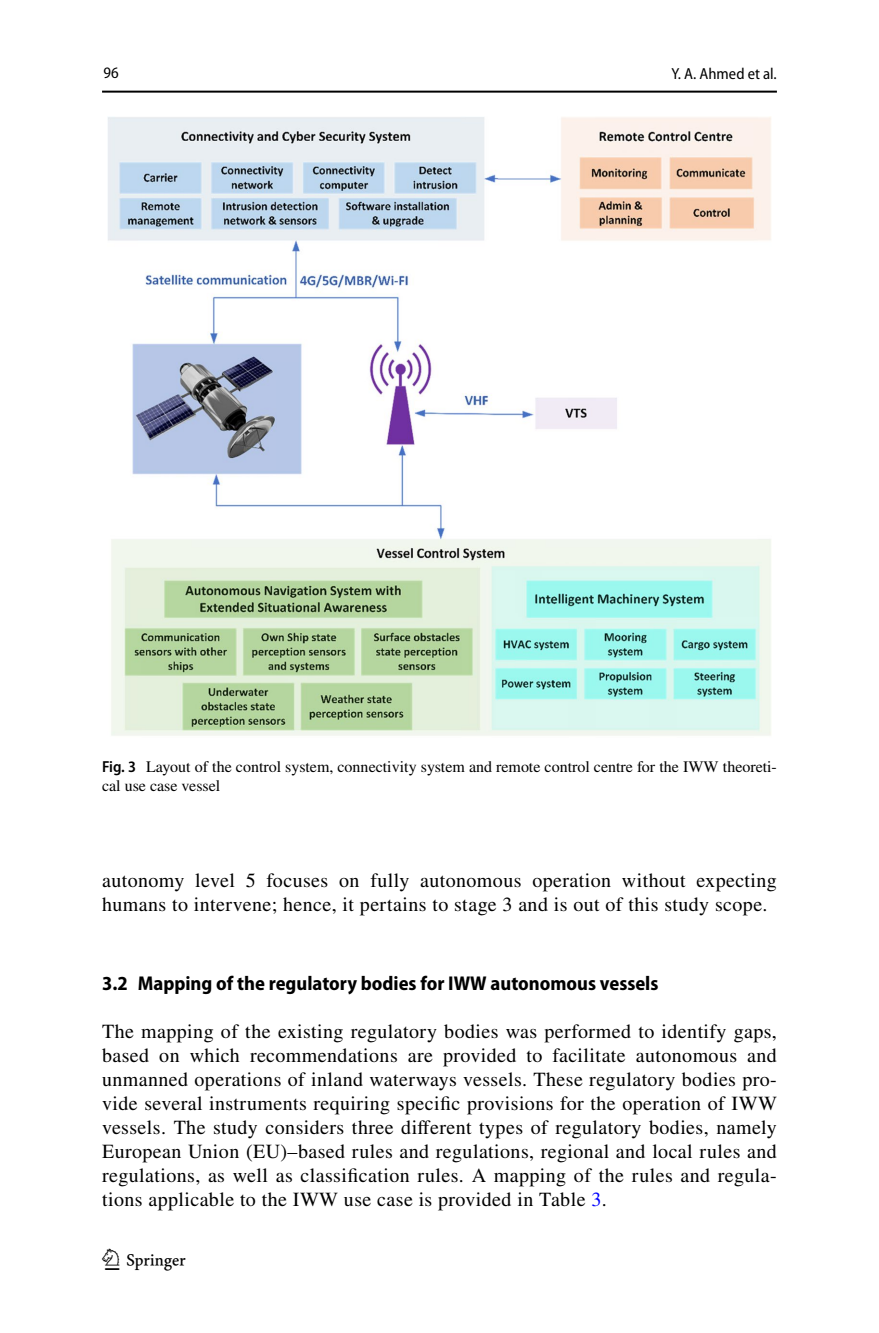
<style>
.page{position:relative;width:879px;height:1333px;background:#fff}
.page>*{position:absolute;margin:0;border:0;box-sizing:border-box;transform-origin:0 0}
.t1{font:30px "Springnew Regular 4";color:#000}
.t2{font:20px/24px "STIX";letter-spacing:.02em;color:#000}
.t3{font:700 semi-condensed 20px "Myriad Pro";color:#000}
.t4{font:16px/19px "STIX";color:#000}
.t5{font:semi-condensed 16px "Myriad Pro";color:#000}
.s1{font-family:"Myriad Pro";font-weight:600;font-stretch:semi-condensed}
.s2{color:#00f}
</style>
<div class="page">
<hr style="left:102px;top:91px;width:675px;height:2px;background:#000">
<img style="left:108px;top:117px;width:663px;height:619px">
<p class="t5" style="left:103px;top:64px;width:17px">96</p>
<p class="t5" style="left:671px;top:65px;width:107px">Y. A. Ahmed et al.</p>
<p class="t4" style="left:102px;top:758px;width:676px"><span class="s1">Fig. 3</span> Layout of the control system, connectivity system and remote control centre for the IWW theoreti&shy;cal use case vessel</p>
<p class="t2" style="left:102px;top:869px;width:676px">autonomy level 5 focuses on fully autonomous operation without expecting humans to intervene; hence, it pertains to stage 3 and is out of this study scope.</p>
<p class="t3" style="left:102px;top:971px;width:558px">3.2 Mapping of the regulatory bodies for IWW autonomous vessels</p>
<p class="t2" style="left:102px;top:1020px;width:676px;text-align:justify">The mapping of the existing regulatory bodies was performed to identify gaps, based on which recommendations are provided to facilitate autonomous and unmanned operations of inland waterways vessels. These regulatory bodies pro&shy;vide several instruments requiring specific provisions for the operation of IWW vessels. The study considers three different types of regulatory bodies, namely European Union (EU)–based rules and regulations, regional and local rules and regulations, as well as classification rules. A mapping of the rules and regula&shy;tions applicable to the IWW use case is provided in Table <span class="s2">3</span>.</p>
<h1 class="t1" style="left:105px;top:1248px;width:83px">1 3</h1>
</div>
